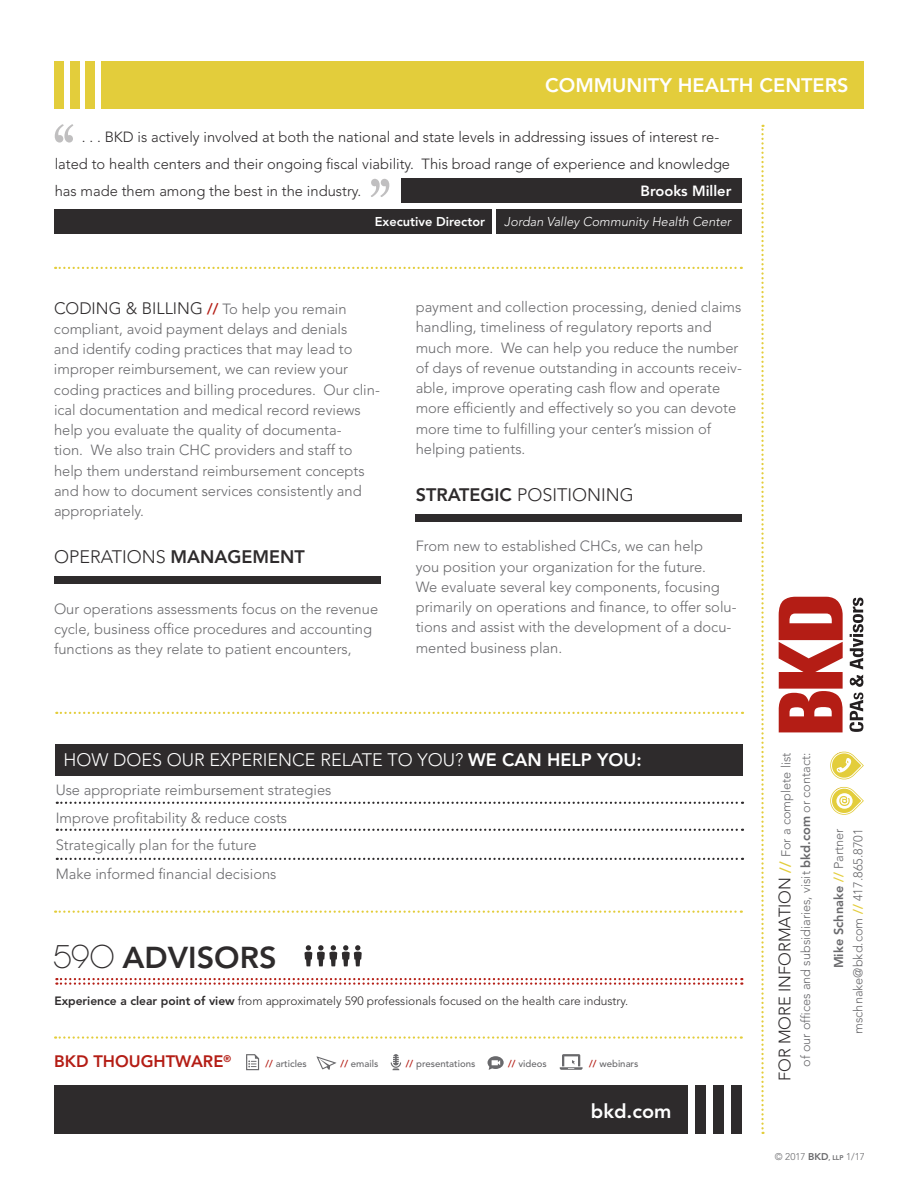
<style>
.page{position:relative;width:918px;height:1188px;background:#fff}
.page>*{position:absolute;margin:0;border:0;box-sizing:border-box;transform-origin:0 0}
.t1{font:800 30px "Avenir LT Std";color:#2e2b2c}
.t2{font:800 19.5px "Avenir LT Std";color:#fff}
.t3{font:300 18px "Avenir LT Std";color:#fff}
.t4{font:300 18px "Avenir LT Std";color:#2e2b2c}
.t5{font:300 16.5px "Avenir LT Std";color:#2e2b2c}
.t6{font:800 16.5px "Avenir LT Std";color:#b41d15}
.t7{font:300 14.7px/20.2px "Avenir LT Std";color:#69696c}
.t8{font:300 14.7px/27px "Avenir LT Std";color:#2e2b2c}
.t9{font:800 14.7px "Avenir LT Std";color:#fff}
.t10{font:300 12.75px/19.5px "Avenir LT Std";color:#69696c;text-align:right}
.t11{font:italic 300 12.75px "Avenir LT Std";color:#fff}
.t12{font:800 12.75px "Avenir LT Std";color:#fff}
.t13{font:300 12px "Avenir LT Std";color:#2e2b2c}
.t14{font:300 9.75px "Avenir LT Std";color:#69696c}
.t15{font:500 9.6px "Avenir LT Std";color:#69696c}
.s1{font-size:16.5px;color:#2e2b2c}
.s2{font-weight:800;color:#b41d15}
.s3{font-weight:800}
.s4{font-family:"Chalet Paris Nineteen Seventy";font-weight:400;font-size:33px}
.s5{font-weight:800;font-size:14.7px;color:#e3cd3b}
.s6{font-size:12.75px;color:#69696c}
.s7{font-weight:800;color:#e3cd3b}
.s8{font-weight:800;font-size:6.75px}
</style>
<div class="page">
<div style="left:416px;top:514px;width:326px;height:7px;background:#2e2b2c"></div>
<div style="left:54px;top:576px;width:326px;height:8px;background:#2e2b2c"></div>
<div style="left:86px;top:61px;width:9px;height:48px;background:#e3cd3b"></div>
<div style="left:70px;top:61px;width:9px;height:48px;background:#e3cd3b"></div>
<div style="left:54px;top:61px;width:9px;height:48px;background:#e3cd3b"></div>
<div style="left:102px;top:61px;width:762px;height:48px;background:#e3cd3b"></div>
<div style="left:54px;top:209px;width:438px;height:25px;background:#2e2b2c"></div>
<div style="left:496px;top:209px;width:246px;height:25px;background:#2e2b2c"></div>
<div style="left:401px;top:179px;width:341px;height:24px;background:#2e2b2c"></div>
<svg style="left:55px;top:124px;width:18px;height:19px"></svg>
<svg style="left:371px;top:179px;width:18px;height:18px"></svg>
<svg style="left:55px;top:267px;width:687px;height:2px"></svg>
<svg style="left:55px;top:911px;width:687px;height:2px"></svg>
<svg style="left:761px;top:125px;width:3px;height:1009px"></svg>
<svg style="left:55px;top:1036px;width:687px;height:3px"></svg>
<svg style="left:830px;top:751px;width:34px;height:64px"></svg>
<div style="left:54px;top:1086px;width:634px;height:48px;background:#2e2b2c"></div>
<div style="left:731px;top:1086px;width:11px;height:48px;background:#2e2b2c"></div>
<div style="left:713px;top:1086px;width:11px;height:48px;background:#2e2b2c"></div>
<div style="left:695px;top:1086px;width:11px;height:48px;background:#2e2b2c"></div>
<svg style="left:779px;top:597px;width:64px;height:135px"></svg>
<svg style="left:850px;top:693px;width:13px;height:39px"></svg>
<svg style="left:850px;top:598px;width:13px;height:89px"></svg>
<div style="left:55px;top:744px;width:688px;height:31px;background:#2e2b2c"></div>
<svg style="left:57px;top:802px;width:686px;height:2px"></svg>
<svg style="left:57px;top:829px;width:686px;height:2px"></svg>
<svg style="left:57px;top:858px;width:686px;height:2px"></svg>
<svg style="left:56px;top:712px;width:687px;height:2px"></svg>
<svg style="left:560px;top:1054px;width:23px;height:16px"></svg>
<svg style="left:316px;top:1056px;width:20px;height:14px"></svg>
<svg style="left:246px;top:1054px;width:13px;height:16px"></svg>
<svg style="left:488px;top:1056px;width:16px;height:14px"></svg>
<svg style="left:391px;top:1054px;width:10px;height:16px"></svg>
<svg style="left:56px;top:978px;width:686px;height:7px"></svg>
<svg style="left:304px;top:945px;width:58px;height:21px"></svg>
<h2 class="t2" style="left:545px;top:74px;width:305px">COMMUNITY HEALTH CENTERS</h2>
<p class="t8" style="left:55px;top:124px;width:677px;text-indent:27px">. . . BKD is actively involved at both the national and state levels in addressing issues of interest re&shy;lated to health centers and their ongoing fiscal viability. This broad range of experience and knowledge has made them among the best in the industry.</p>
<p class="t12" style="left:375px;top:214px;width:112px">Executive Director</p>
<p class="t11" style="left:504px;top:214px;width:228px">Jordan Valley Community Health Center</p>
<p class="t9" style="left:640px;top:182px;width:92px">Brooks Miller</p>
<p class="t7" style="left:54px;top:298px;width:327px"><span class="s1">CODING &amp; BILLING</span> <span class="s2">//</span> To help you remain compliant, avoid payment delays and denials<br>and identify coding practices that may lead to improper reimbursement, we can review your coding practices and billing procedures. Our clin&shy;ical documentation and medical record reviews help you evaluate the quality of documenta-<br>tion. We also train CHC providers and staff to help them understand reimbursement concepts and how to document services consistently and appropriately.</p>
<p class="t4" style="left:54px;top:547px;width:252px">OPERATIONS <span class="s3">MANAGEMENT</span></p>
<p class="t7" style="left:54px;top:598px;width:326px">Our operations assessments focus on the revenue cycle, business office procedures and accounting functions as they relate to patient encounters,</p>
<p class="t7" style="left:416px;top:297px;width:328px">payment and collection processing, denied claims handling, timeliness of regulatory reports and much more. We can help you reduce the number of days of revenue outstanding in accounts receiv&shy;able, improve operating cash flow and operate more efficiently and effectively so you can devote more time to fulfilling your center’s mission of helping patients.</p>
<p class="t4" style="left:416px;top:484px;width:220px"><span class="s3">STRATEGIC</span> POSITIONING</p>
<p class="t7" style="left:416px;top:536px;width:322px">From new to established CHCs, we can help<br>you position your organization for the future.<br>We evaluate several key components, focusing primarily on operations and finance, to offer solu&shy;tions and assist with the development of a docu&shy;mented business plan.</p>
<p class="t3" style="left:64px;top:749px;width:580px">HOW DOES OUR EXPERIENCE RELATE TO YOU? <span class="s3">WE CAN HELP YOU:</span></p>
<p class="t7" style="left:56px;top:776px;width:277px;line-height:27.6px">Use appropriate reimbursement strategies<br>Improve profitability &amp; reduce costs<br>Strategically plan for the future</p>
<p class="t7" style="left:56px;top:864px;width:222px">Make informed financial decisions</p>
<h1 class="t1" style="left:54px;top:939px;width:225px"><span class="s4">590</span> ADVISORS</h1>
<p class="t13" style="left:54px;top:994px;width:575px"><span class="s3">Experience a clear point of view</span> from approximately 590 professionals focused on the health care industry.</p>
<p class="t6" style="left:54px;top:1052px;width:179px">BKD THOUGHTWARE<sup>®</sup></p>
<p class="t15" style="left:265px;top:1058px;width:43px"><span class="s2">//</span> articles</p>
<p class="t15" style="left:341px;top:1058px;width:39px"><span class="s2">//</span> emails</p>
<p class="t15" style="left:406px;top:1058px;width:71px"><span class="s2">//</span> presentations</p>
<p class="t15" style="left:508px;top:1058px;width:40px"><span class="s2">//</span> videos</p>
<p class="t15" style="left:589px;top:1058px;width:51px"><span class="s2">//</span> webinars</p>
<h2 class="t2" style="left:591px;top:1099px;width:82px">bkd.com</h2>
<p class="t5" style="left:775px;top:1081px;width:331px;rotate:-90deg">FOR MORE INFORMATION <span class="s5">//</span> <span class="s6">For a complete list</span></p>
<p class="t10" style="left:796px;top:1067px;width:316px;rotate:-90deg">of our offices and subsidiaries, visit <span class="s3">bkd.com</span> or contact:</p>
<p class="t10" style="left:829px;top:1034px;width:207px;rotate:-90deg"><span class="s3">Mike Schnake</span> <span class="s7">//</span> Partner mschnake@bkd.com <span class="s7">//</span> 417.865.8701</p>
<p class="t14" style="left:775px;top:1151px;width:92px">© 2017 <span class="s3">BKD</span><span class="s8">, LLP</span> 1/17</p>
</div>
